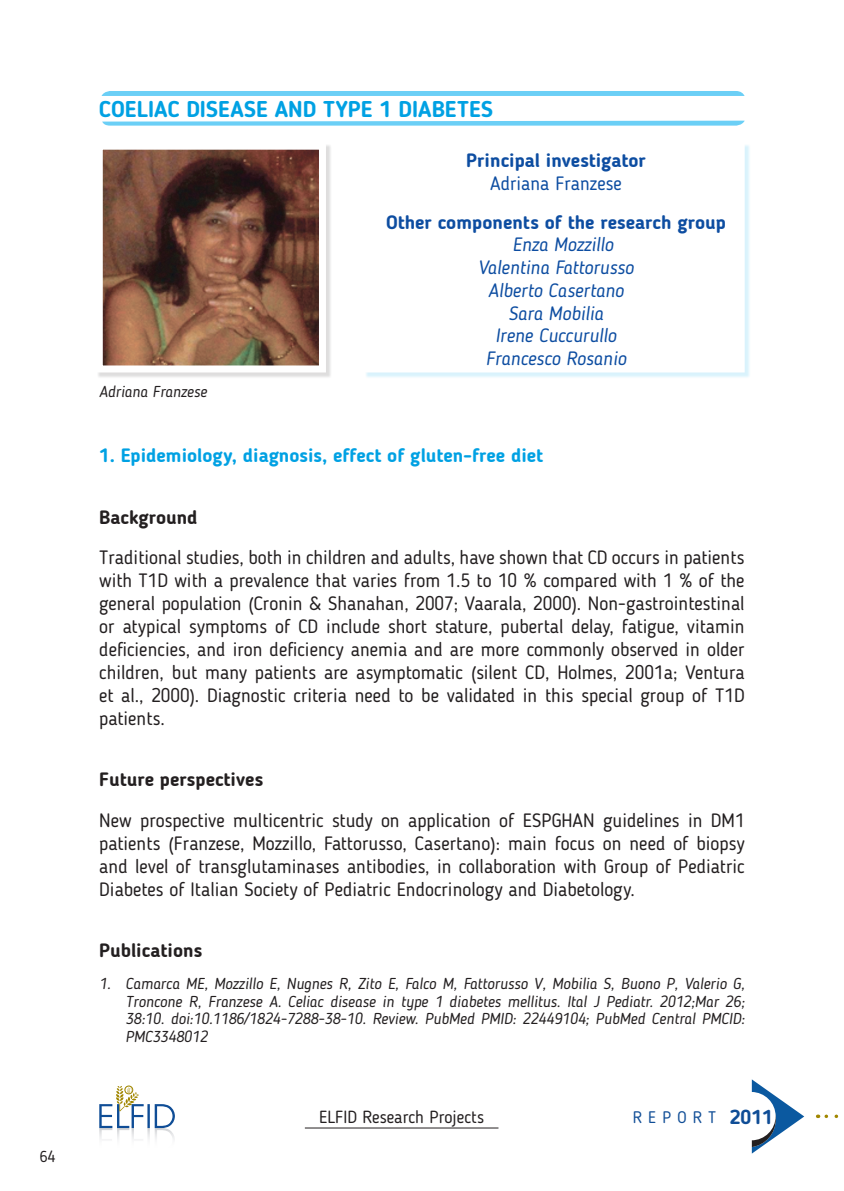
<style>
.page{position:relative;width:844px;height:1191px;background:#fff}
.page>*{position:absolute;margin:0;border:0;box-sizing:border-box;transform-origin:0 0}
.t1{font:700 22.75px "Blogger Sans";color:#00a1e3}
.t2{font:19.25px/22.9px "Blogger Sans";color:#231f20;text-align:justify}
.t3{font:italic 19.25px "Blogger Sans";color:#0d4da1}
.t4{font:700 19.25px "Blogger Sans";color:#0d4da1}
.t5{font:700 19.25px "Blogger Sans";color:#00a1e3}
.t6{font:700 19.25px "Blogger Sans";color:#231f20}
.t7{font:19.25px "Blogger Sans";color:#0d4da1}
.t8{font:17.5px "Blogger Sans";color:#231f20}
.t9{font:16.62px "Blogger Sans";letter-spacing:.37em;color:#0f4d96}
.t10{font:italic 15.75px/17.7px "Blogger Sans";color:#231f20;text-align:justify}
.t11{font:15.75px "Blogger Sans";color:#231f20}
.s1{font-weight:700;font-size:19.95px}
</style>
<div class="page">
<svg style="left:99px;top:1086px;width:76px;height:53px"></svg>
<hr style="left:305px;top:1127px;width:193px;height:1px;background:#231f20">
<svg style="left:751px;top:1079px;width:53px;height:74px"></svg>
<div style="left:727px;top:1092px;width:48px;height:48px;background:#fff;border-radius:50%"></div>
<svg style="left:817px;top:1114px;width:22px;height:4px"></svg>
<div style="left:365px;top:144px;width:385px;height:234px;background:#00aeef;opacity:.15"></div>
<div style="left:364px;top:143px;width:380px;height:229px;background:#fff"></div>
<div style="left:97px;top:144px;width:234px;height:234px;background:#231f20;opacity:.15"></div>
<img style="left:104px;top:151px;width:214px;height:213px">
<div style="left:96px;top:143px;width:230px;height:229px;border:7px solid #fff"></div>
<svg style="left:101px;top:91px;width:643px;height:35px"></svg>
<p class="t11" style="left:40px;top:1146px;width:17px">64</p>
<p class="t1" style="left:99px;top:95px;width:395px">COELIAC DISEASE AND TYPE 1 DIABETES</p>
<p class="t10" style="left:99px;top:382px;width:109px">Adriana Franzese</p>
<p class="t4" style="left:466px;top:149px;width:181px">Principal investigator</p>
<p class="t7" style="left:490px;top:172px;width:133px">Adriana Franzese</p>
<p class="t4" style="left:386px;top:210px;width:341px">Other components of the research group</p>
<p class="t3" style="left:512px;top:233px;width:102px">Enza Mozzillo</p>
<p class="t3" style="left:478px;top:256px;width:157px">Valentina Fattorusso</p>
<p class="t3" style="left:488px;top:279px;width:137px">Alberto Casertano</p>
<p class="t3" style="left:508px;top:301px;width:96px">Sara Mobilia</p>
<p class="t3" style="left:495px;top:324px;width:122px">Irene Cuccurullo</p>
<p class="t3" style="left:485px;top:347px;width:142px">Francesco Rosanio</p>
<p class="t5" style="left:99px;top:444px;width:445px">1. Epidemiology, diagnosis, effect of gluten-free diet</p>
<p class="t6" style="left:99px;top:505px;width:100px">Background</p>
<p class="t2" style="left:99px;top:546px;width:646px">Traditional studies, both in children and adults, have shown that CD occurs in patients with T1D with a prevalence that varies from 1.5 to 10 % compared with 1 % of the general population (Cronin &amp; Shanahan, 2007; Vaarala, 2000). Non-gastrointestinal or atypical symptoms of CD include short stature, pubertal delay, fatigue, vitamin deficiencies, and iron deficiency anemia and are more commonly observed in older children, but many patients are asymptomatic (silent CD, Holmes, 2001a; Ventura et al., 2000). Diagnostic criteria need to be validated in this special group of T1D patients.</p>
<p class="t6" style="left:99px;top:768px;width:165px">Future perspectives</p>
<p class="t2" style="left:99px;top:808px;width:646px">New prospective multicentric study on application of ESPGHAN guidelines in DM1 patients (Franzese, Mozzillo, Fattorusso, Casertano): main focus on need of biopsy and level of transglutaminases antibodies, in collaboration with Group of Pediatric Diabetes of Italian Society of Pediatric Endocrinology and Diabetology.</p>
<p class="t6" style="left:99px;top:939px;width:105px">Publications</p>
<p class="t10" style="left:125px;top:974px;width:620px;text-indent:-26px">1. Camarca ME, Mozzillo E, Nugnes R, Zito E, Falco M, Fattorusso V, Mobilia S, Buono P, Valerio G, Troncone R, Franzese A. Celiac disease in type 1 diabetes mellitus. Ital J Pediatr. 2012;Mar 26; 38:10. doi:10.1186/1824-7288-38-10. Review. PubMed PMID: 22449104; PubMed Central PMCID:<br>PMC3348012</p>
<p class="t8" style="left:319px;top:1106px;width:167px">ELFID Research Projects</p>
<p class="t9" style="left:632px;top:1107px;width:142px">REPORT <span class="s1">2011</span></p>
</div>
